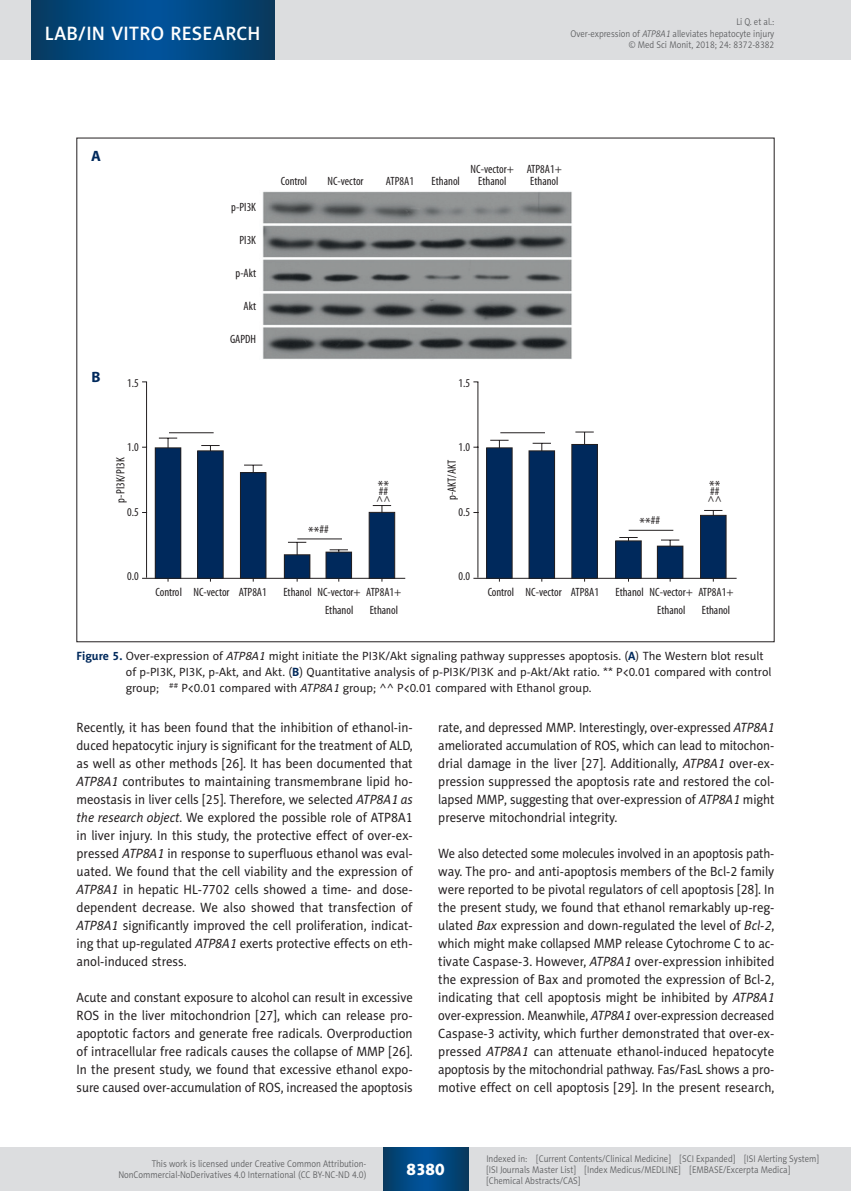
<style>
.page{position:relative;width:851px;height:1191px;background:#fff}
.page>*{position:absolute;margin:0;border:0;box-sizing:border-box;transform-origin:0 0}
.t1{font:19.5px "Naomi Sans EFN Medium";letter-spacing:.015em;color:#fff}
.t2{font:16.5px "Naomi Sans EFN Heavy";color:#fff}
.t3{font:condensed 15px "Myriad Pro";color:#231f20}
.t4{font:700 15px "Myriad Pro";color:#00295c}
.MSM_Body{font:13.5px/18px "Naomi Sans EFN";letter-spacing:-.005em;color:#231f20;text-align:justify;scale:.92 1}
.MSM_Body-2{font:13.5px/18px "Naomi Sans EFN";letter-spacing:-.005em;color:#231f20;text-align:justify;scale:.95 1}
.MSM_Body-3{font:13.5px/18px "Naomi Sans EFN";letter-spacing:-.005em;color:#231f20;text-align:justify;scale:.94 1}
.MSM_Body-4{font:13.5px/18px "Naomi Sans EFN";letter-spacing:-.005em;color:#231f20;text-align:justify;scale:.93 1}
.MSM_Rycina_tytul{font:12px/15.8px "Naomi Sans EFN";color:#231f20}
.t5{font:condensed 12px/17.7px "Myriad Pro";color:#231f20}
.t6{font:9.75px/11.2px "Naomi Sans EFN Light";color:#57585a;text-align:right;scale:.9 1}
.s1{font-style:italic}
.s2{font-weight:700;color:#00295c}
</style>
<div class="page">
<img style="left:262px;top:191px;width:310px;height:168px">
<hr style="left:146px;top:382px;width:1px;height:195px;background:#231f20">
<hr style="left:142px;top:578px;width:263px;height:1px;background:#231f20">
<svg style="left:154px;top:432px;width:238px;height:150px"></svg>
<div style="left:369px;top:512px;width:26px;height:66px;background:#00295c;border:1px solid #231f20"></div>
<hr style="left:477px;top:382px;width:1px;height:195px;background:#231f20">
<hr style="left:473px;top:578px;width:263px;height:1px;background:#231f20">
<svg style="left:486px;top:431px;width:237px;height:151px"></svg>
<div style="left:700px;top:515px;width:26px;height:63px;background:#00295c;border:1px solid #231f20"></div>
<div style="left:0;top:1148px;width:850px;height:43px;background:#dcdddf"></div>
<svg style="left:383px;top:1147px;width:85px;height:43px;background:#02477e"></svg>
<div style="left:0;top:0;width:850px;height:60px;background:#dcdddf"></div>
<hr style="left:850px;top:0;width:1px;height:60px;background:#dcdddf">
<svg style="left:32px;top:0;width:242px;height:60px;background:#02477f"></svg>
<h1 class="t1" style="left:45px;top:22px;width:217px">LAB/IN VITRO RESEARCH</h1>
<p class="t6" style="left:570px;top:16px;width:228px">Li Q. et al.:<br>Over-expression of <span class="s1">ATP8A1</span> alleviates hepatocyte injury © Med Sci Monit, 2018; 24: 8372-8382</p>
<p class="t4" style="left:91px;top:147px;width:11px">A</p>
<p class="t4" style="left:91px;top:367px;width:11px">B</p>
<p class="t5" style="left:127px;top:374px;width:13px">1.5</p>
<p class="t5" style="left:127px;top:439px;width:13px">1.0</p>
<p class="t5" style="left:112px;top:502px;width:46px;rotate:-90deg">p-PI3K/PI3K</p>
<p class="t5" style="left:127px;top:503px;width:13px">0.5</p>
<p class="t5" style="left:127px;top:568px;width:13px">0.0</p>
<p class="t5" style="left:231px;top:198px;width:26px">p-PI3K</p>
<p class="t5" style="left:239px;top:231px;width:18px">PI3K</p>
<p class="t5" style="left:235px;top:264px;width:22px">p-Akt</p>
<p class="t5" style="left:243px;top:297px;width:14px">Akt</p>
<p class="t5" style="left:230px;top:330px;width:28px">GAPDH</p>
<p class="t5" style="left:281px;top:172px;width:28px">Control</p>
<p class="t5" style="left:327px;top:172px;width:38px">NC-vector</p>
<p class="t5" style="left:386px;top:172px;width:29px">ATP8A1</p>
<p class="t5" style="left:431px;top:172px;width:30px">Ethanol</p>
<p class="t5" style="left:470px;top:163px;width:45px;line-height:12px;text-align:center">NC-vector+<br>Ethanol</p>
<p class="t5" style="left:526px;top:163px;width:37px;line-height:12px">ATP8A1+<br>Ethanol</p>
<p class="t5" style="left:458px;top:374px;width:13px">1.5</p>
<p class="t3" style="left:308px;top:524px;width:22px">**<sup>##</sup></p>
<p class="t3" style="left:378px;top:477px;width:13px">**<sub>##</sub></p>
<p class="t5" style="left:376px;top:491px;width:16px">^^</p>
<p class="t5" style="left:458px;top:439px;width:13px">1.0</p>
<p class="t5" style="left:443px;top:500px;width:42px;rotate:-90deg">p-AKT/AKT</p>
<p class="t5" style="left:458px;top:503px;width:13px">0.5</p>
<p class="t5" style="left:458px;top:568px;width:13px">0.0</p>
<p class="t3" style="left:639px;top:515px;width:22px">**<sup>##</sup></p>
<p class="t3" style="left:709px;top:477px;width:13px">**<sub>##</sub></p>
<p class="t5" style="left:707px;top:491px;width:16px">^^</p>
<p class="t5" style="left:155px;top:583px;width:113px">Control NC-vector ATP8A1</p>
<p class="t5" style="left:325px;top:583px;width:37px;text-indent:-42px">Ethanol NC-vector+<br>Ethanol</p>
<p class="t5" style="left:366px;top:583px;width:37px">ATP8A1+<br>Ethanol</p>
<p class="t5" style="left:487px;top:583px;width:113px">Control NC-vector ATP8A1</p>
<p class="t5" style="left:657px;top:583px;width:37px;text-indent:-42px">Ethanol NC-vector+<br>Ethanol</p>
<p class="t5" style="left:698px;top:583px;width:37px">ATP8A1+<br>Ethanol</p>
<p class="MSM_Rycina_tytul" style="left:126px;top:648px;width:646px;text-indent:-49px"><span class="s2">Figure 5.</span> Over-expression of <span class="s1">ATP8A1</span> might initiate the PI3K/Akt signaling pathway suppresses apoptosis. (<span class="s2">A</span>) The Western blot result of p-PI3K, PI3K, p-Akt, and Akt. (<span class="s2">B</span>) Quantitative analysis of p-PI3K/PI3K and p-Akt/Akt ratio. ** P&lt;0.01 compared with control group; <sup>##</sup> P&lt;0.01 compared with <span class="s1">ATP8A1</span> group; ^^ P&lt;0.01 compared with Ethanol group.</p>
<p class="MSM_Body-2" style="left:77px;top:718px;width:355px">Recently, it has been found that the inhibition of ethanol-in&shy;duced hepatocytic injury is significant for the treatment of ALD, as well as other methods [26]. It has been documented that <span class="s1">ATP8A1</span> contributes to maintaining transmembrane lipid ho&shy;meostasis in liver cells [25]. Therefore, we selected <span class="s1">ATP8A1 as the research object.</span> We explored the possible role of ATP8A1 in liver injury. In this study, the protective effect of over-ex&shy;pressed <span class="s1">ATP8A1</span> in response to superfluous ethanol was eval&shy;uated. We found that the cell viability and the expression of <span class="s1">ATP8A1</span> in hepatic HL-7702 cells showed a time- and dose&shy;dependent decrease. We also showed that transfection of <span class="s1">ATP8A1</span> significantly improved the cell proliferation, indicat&shy;ing that up-regulated <span class="s1">ATP8A1</span> exerts protective effects on eth&shy;anol-induced stress.</p>
<p class="MSM_Body-3" style="left:77px;top:988px;width:359px">Acute and constant exposure to alcohol can result in excessive ROS in the liver mitochondrion [27], which can release pro&shy;apoptotic factors and generate free radicals. Overproduction of intracellular free radicals causes the collapse of MMP [26].<br>In the present study, we found that excessive ethanol expo&shy;sure caused over-accumulation of ROS, increased the apoptosis</p>
<p class="MSM_Body-4" style="left:438px;top:718px;width:363px">rate, and depressed MMP. Interestingly, over-expressed <span class="s1">ATP8A1 </span>ameliorated accumulation of ROS, which can lead to mitochon&shy;drial damage in the liver [27]. Additionally, <span class="s1">ATP8A1</span> over-ex&shy;pression suppressed the apoptosis rate and restored the col&shy;lapsed MMP, suggesting that over-expression of <span class="s1">ATP8A1</span> might preserve mitochondrial integrity.</p>
<p class="MSM_Body" style="left:438px;top:844px;width:367px">We also detected some molecules involved in an apoptosis path&shy;way. The pro- and anti-apoptosis members of the Bcl-2 family were reported to be pivotal regulators of cell apoptosis [28]. In the present study, we found that ethanol remarkably up-reg&shy;ulated <span class="s1">Bax</span> expression and down-regulated the level of <span class="s1">Bcl-2</span>, which might make collapsed MMP release Cytochrome C to ac&shy;tivate Caspase-3. However, <span class="s1">ATP8A1</span> over-expression inhibited the expression of Bax and promoted the expression of Bcl-2, indicating that cell apoptosis might be inhibited by <span class="s1">ATP8A1 </span>over-expression. Meanwhile, <span class="s1">ATP8A1</span> over-expression decreased Caspase-3 activity, which further demonstrated that over-ex&shy;pressed <span class="s1">ATP8A1</span> can attenuate ethanol-induced hepatocyte apoptosis by the mitochondrial pathway. Fas/FasL shows a pro&shy;motive effect on cell apoptosis [29]. In the present research,</p>
<p class="t6" style="left:118px;top:1158px;width:277px">This work is licensed under Creative Common Attribution-<br>NonCommercial-NoDerivatives 4.0 International (CC BY-NC-ND 4.0)</p>
<p class="t2" style="left:406px;top:1159px;width:40px">8380</p>
<p class="t6" style="left:486px;top:1152px;width:371px;text-align:left">Indexed in: [Current Contents/Clinical Medicine] [SCI Expanded] [ISI Alerting System] [ISI Journals Master List] [Index Medicus/MEDLINE] [EMBASE/Excerpta Medica] [Chemical Abstracts/CAS]</p>
</div>
